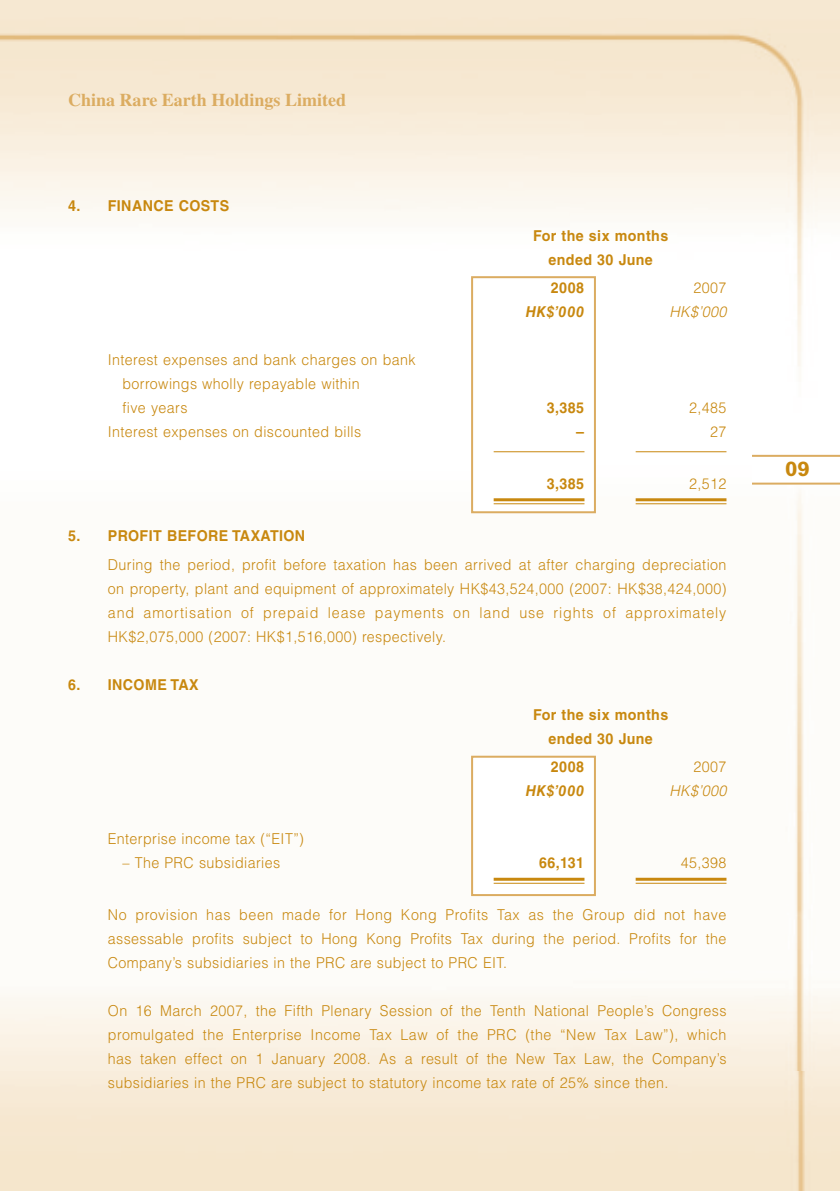
<style>
.page{position:relative;width:840px;height:1191px;background:#fff}
.page>*{position:absolute;margin:0;border:0;box-sizing:border-box;transform-origin:0 0}
.t1{font:800 20px "Arial MT Std";color:#c8880f}
.t2{font:700 18px "Times LT Std";color:#dbac61}
.t3{font:300 15px/24px "Helvetica LT Std";letter-spacing:.03em;color:#c8880f;text-align:justify;scale:.95 1}
.t4{font:700 15px/24px "Helvetica LT Std";letter-spacing:.03em;color:#c8880f;text-align:center;scale:.95 1}
.t5{font:italic 700 15px "Helvetica LT Std";letter-spacing:.07em;color:#c8880f;scale:.95 1}
.t6{font:italic 300 15px "Helvetica LT Std";letter-spacing:.03em;color:#c8880f;scale:.95 1}
</style>
<div class="page">
<img style="left:0;top:0;width:839px;height:1190px">
<div style="left:751px;top:455px;width:88px;height:29px;background:#fff"></div>
<hr style="left:751px;top:482px;width:88px;height:2px;background:#dbac61">
<hr style="left:751px;top:455px;width:88px;height:2px;background:#dbac61">
<div style="left:472px;top:277px;width:122px;height:235px;background:#fff"></div>
<div style="left:471px;top:276px;width:124px;height:237px;border:2px solid #dbac61"></div>
<hr style="left:493px;top:451px;width:91px;height:1px;background:#c8880f">
<hr style="left:635px;top:451px;width:91px;height:1px;background:#c8880f">
<hr style="left:493px;top:498px;width:91px;height:3px;background:#c8880f">
<hr style="left:493px;top:503px;width:91px;height:1px;background:#c8880f">
<hr style="left:635px;top:498px;width:91px;height:3px;background:#c8880f">
<hr style="left:635px;top:503px;width:91px;height:1px;background:#c8880f">
<div style="left:472px;top:756px;width:122px;height:139px;background:#fff"></div>
<div style="left:471px;top:755px;width:124px;height:141px;border:2px solid #dbac61"></div>
<hr style="left:493px;top:877px;width:91px;height:3px;background:#c8880f">
<hr style="left:493px;top:882px;width:91px;height:1px;background:#c8880f">
<hr style="left:635px;top:877px;width:91px;height:3px;background:#c8880f">
<hr style="left:635px;top:882px;width:91px;height:1px;background:#c8880f">
<p class="t2" style="left:68px;top:92px;width:279px">China Rare Earth Holdings Limited</p>
<p class="t4" style="left:68px;top:195px;width:171px">4. FINANCE COSTS</p>
<p class="t3" style="left:122px;top:349px;width:310px;text-align:left;text-indent:-15px">Interest expenses and bank charges on bank borrowings wholly repayable within<br>five years</p>
<p class="t4" style="left:533px;top:225px;width:144px">For the six months ended 30 June</p>
<p class="t4" style="left:550px;top:277px;width:37px">2008</p>
<p class="t3" style="left:693px;top:277px;width:36px">2007</p>
<p class="t5" style="left:525px;top:303px;width:63px">HK$’000</p>
<p class="t6" style="left:669px;top:303px;width:62px">HK$’000</p>
<p class="t4" style="left:546px;top:397px;width:41px">3,385</p>
<p class="t3" style="left:688px;top:397px;width:41px">2,485</p>
<p class="t3" style="left:108px;top:421px;width:268px">Interest expenses on discounted bills</p>
<p class="t4" style="left:576px;top:421px;width:10px">–</p>
<p class="t3" style="left:709px;top:421px;width:19px">27</p>
<p class="t4" style="left:546px;top:473px;width:41px">3,385</p>
<p class="t3" style="left:688px;top:473px;width:41px">2,512</p>
<p class="t4" style="left:68px;top:525px;width:251px">5. PROFIT BEFORE TAXATION</p>
<p class="t3" style="left:108px;top:555px;width:652px">During the period, profit before taxation has been arrived at after charging depreciation on property, plant and equipment of approximately HK$43,524,000 (2007: HK$38,424,000) and amortisation of prepaid lease payments on land use rights of approximately HK$2,075,000 (2007: HK$1,516,000) respectively.</p>
<p class="t4" style="left:68px;top:675px;width:139px">6. INCOME TAX</p>
<p class="t4" style="left:533px;top:704px;width:144px">For the six months ended 30 June</p>
<p class="t4" style="left:550px;top:756px;width:37px">2008</p>
<p class="t3" style="left:693px;top:756px;width:36px">2007</p>
<p class="t5" style="left:525px;top:782px;width:63px">HK$’000</p>
<p class="t6" style="left:669px;top:782px;width:62px">HK$’000</p>
<p class="t3" style="left:108px;top:828px;width:208px">Enterprise income tax (“EIT”)</p>
<p class="t3" style="left:122px;top:852px;width:167px">– The PRC subsidiaries</p>
<p class="t4" style="left:538px;top:852px;width:49px">66,131</p>
<p class="t3" style="left:680px;top:852px;width:49px">45,398</p>
<p class="t3" style="left:108px;top:904px;width:652px">No provision has been made for Hong Kong Profits Tax as the Group did not have assessable profits subject to Hong Kong Profits Tax during the period. Profits for the Company’s subsidiaries in the PRC are subject to PRC EIT.</p>
<p class="t3" style="left:108px;top:1000px;width:652px">On 16 March 2007, the Fifth Plenary Session of the Tenth National People’s Congress promulgated the Enterprise Income Tax Law of the PRC (the “New Tax Law”), which has taken effect on 1 January 2008. As a result of the New Tax Law, the Company’s subsidiaries in the PRC are subject to statutory income tax rate of 25% since then.</p>
<h1 class="t1" style="left:784px;top:457px;width:26px">09</h1>
</div>
